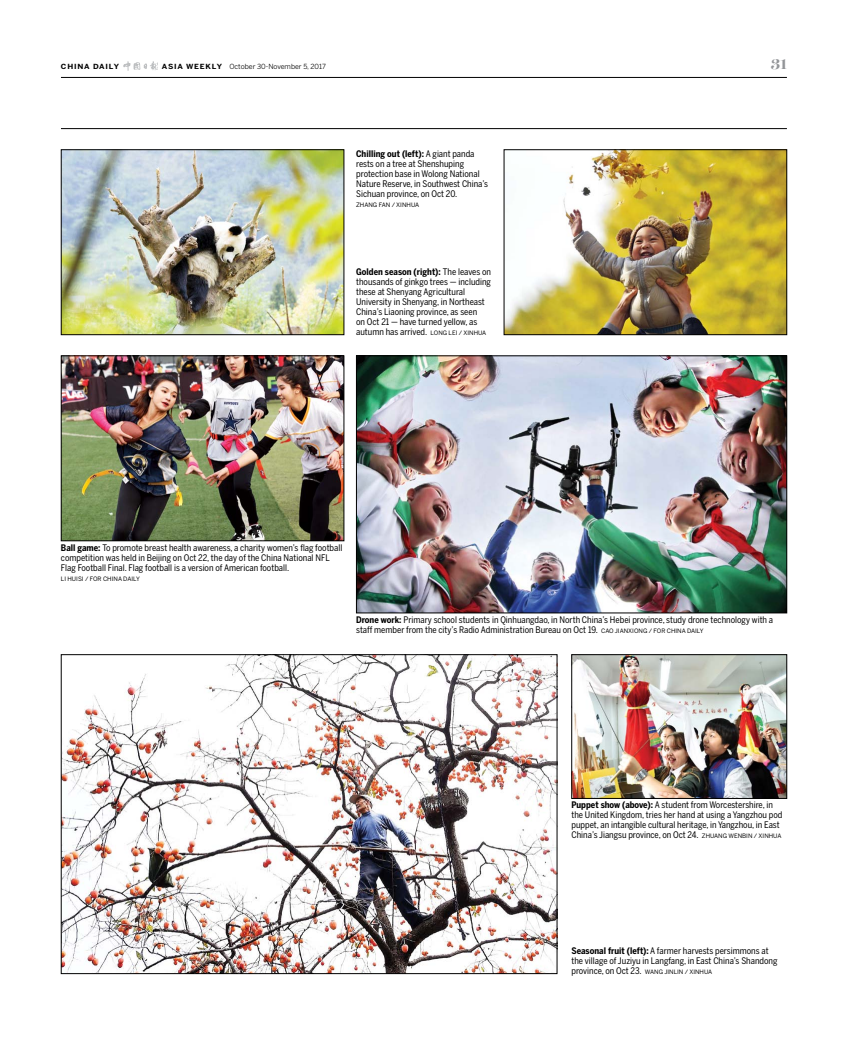
<style>
.page{position:relative;width:848px;height:1038px;background:#fff}
.page>*{position:absolute;margin:0;border:0;box-sizing:border-box;transform-origin:0 0}
.t1{font:700 16px "Big Miller";color:#939598}
.t2{font:9px/10px "Benton Sans Cond";color:#000}
.t3{font:7px "Benton Sans";color:#000}
.t4{font:700 7px "Benton Sans";letter-spacing:.1em;color:#000;scale:1.1 1}
.t5{font:6px "Benton Sans";color:#000}
.s1{font-weight:700}
.s2{font-family:"Benton Sans";font-size:6px}
</style>
<div class="page">
<img style="left:63px;top:151px;width:279px;height:182px">
<div style="left:61px;top:149px;width:283px;height:186px;border:1px solid #000"></div>
<img style="left:506px;top:151px;width:279px;height:182px">
<div style="left:504px;top:149px;width:283px;height:186px;border:1px solid #000"></div>
<img style="left:63px;top:357px;width:279px;height:182px">
<div style="left:61px;top:355px;width:283px;height:186px;border:1px solid #000"></div>
<img style="left:358px;top:357px;width:427px;height:254px">
<div style="left:356px;top:355px;width:431px;height:258px;border:1px solid #000"></div>
<img style="left:63px;top:656px;width:492px;height:315px">
<div style="left:61px;top:654px;width:496px;height:319px;border:1px solid #000"></div>
<img style="left:573px;top:656px;width:212px;height:140px">
<div style="left:571px;top:654px;width:216px;height:144px;border:1px solid #000"></div>
<hr style="left:61px;top:128px;width:726px;height:1px;background:#000">
<hr style="left:61px;top:77px;width:726px;height:1px;background:#000">
<svg style="left:123px;top:61px;width:35px;height:10px"></svg>
<p class="t4" style="left:61px;top:62px;width:54px">CHINA DAILY</p>
<p class="t3" style="left:162px;top:62px;width:165px"><span class="s1">ASIA WEEKLY</span> October 30-November 5, 2017</p>
<h1 class="t1" style="left:771px;top:54px;width:17px">31</h1>
<p class="t2" style="left:356px;top:148px;width:133px"><span class="s1">Chilling out (left):</span> A giant panda rests on a tree at Shenshuping protection base in Wolong National Nature Reserve, in Southwest China’s Sichuan province, on Oct 20.</p>
<p class="t5" style="left:356px;top:201px;width:64px">ZHANG FAN / XINHUA</p>
<p class="t2" style="left:356px;top:266px;width:136px"><span class="s1">Golden season (right):</span> The leaves on thousands of ginkgo trees — including these at Shenyang Agricultural University in Shenyang, in Northeast China’s Liaoning province, as seen<br>on Oct 21 — have turned yellow, as autumn has arrived. <span class="s2">LONG LEI / XINHUA</span></p>
<p class="t2" style="left:61px;top:542px;width:283px"><span class="s1">Ball game:</span> To promote breast health awareness, a charity women’s flag football competition was held in Beijing on Oct 22, the day of the China National NFL<br>Flag Football Final. Flag football is a version of American football.</p>
<p class="t5" style="left:61px;top:575px;width:80px">LI HUISI / FOR CHINA DAILY</p>
<p class="t2" style="left:356px;top:614px;width:418px"><span class="s1">Drone work:</span> Primary school students in Qinhuangdao, in North China’s Hebei province, study drone technology with a staff member from the city’s Radio Administration Bureau on Oct 19. <span class="s2">CAO JIANXIONG / FOR CHINA DAILY</span></p>
<p class="t2" style="left:571px;top:799px;width:212px"><span class="s1">Puppet show (above):</span> A student from Worcestershire, in the United Kingdom, tries her hand at using a Yangzhou pod puppet, an intangible cultural heritage, in Yangzhou, in East China’s Jiangsu province, on Oct 24. <span class="s2">ZHUANG WENBIN / XINHUA</span></p>
<p class="t2" style="left:571px;top:945px;width:207px"><span class="s1">Seasonal fruit (left):</span> A farmer harvests persimmons at the village of Juziyu in Langfang, in East China’s Shandong province, on Oct 23. <span class="s2">WANG JINLIN / XINHUA</span></p>
</div>
